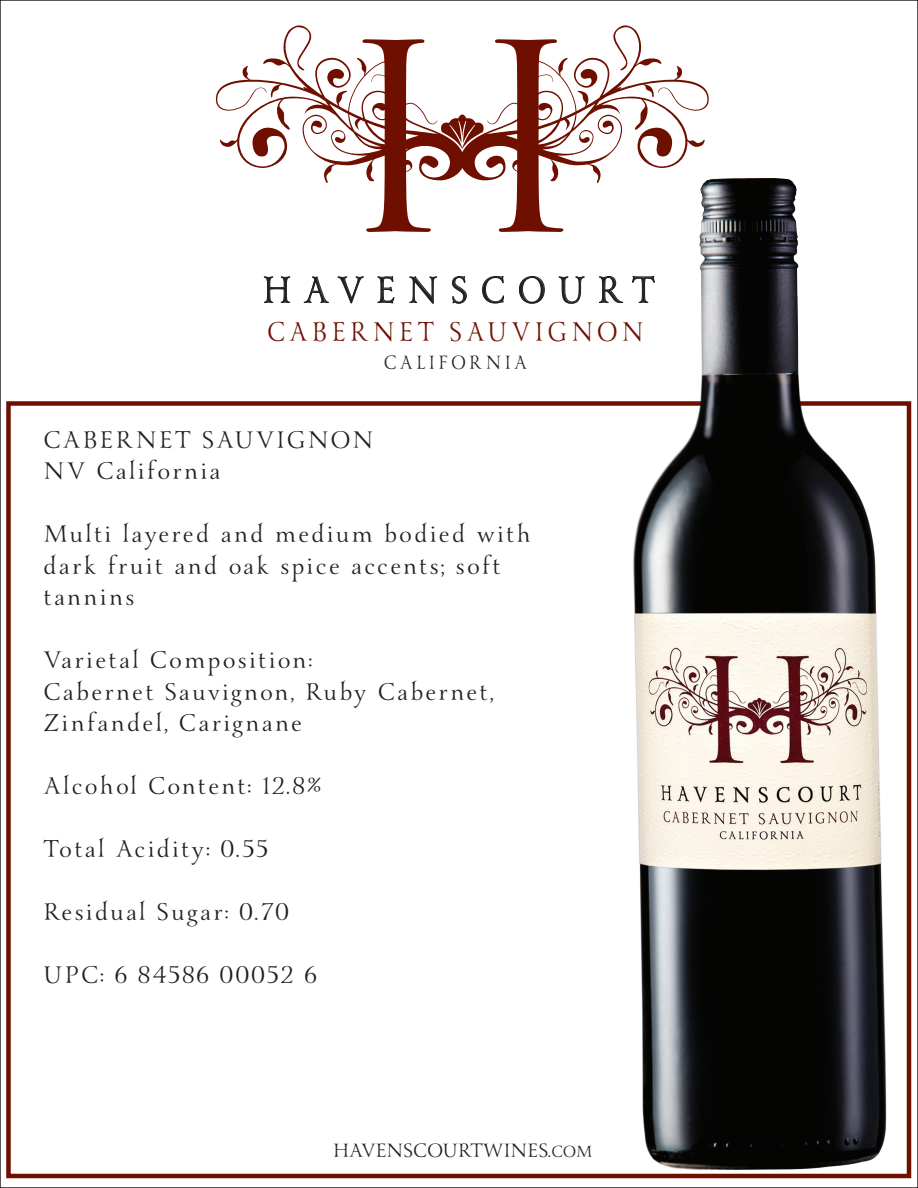
<style>
.page{position:relative;width:918px;height:1188px;background:#fff}
.page>*{position:absolute;margin:0;border:0;box-sizing:border-box;transform-origin:0 0}
.t1{font:34.2px "Yana R";letter-spacing:.4em;color:#231f20;scale:.93 1}
.t2{font:25.35px "Yana R";letter-spacing:.18em;color:#6f0f00;scale:.93 1}
.t3{font:22.5px/31.5px "Yana R";letter-spacing:.1em;color:#231f20}
.t4{font:18px "Yana R";color:#231f20}
.t5{font:18px "Yana R";letter-spacing:.2em;color:#231f20;scale:.93 1}
.s1{font-size:15px}
</style>
<div class="page">
<div style="left:6px;top:401px;width:905px;height:777px;border:4px solid #6f0f00"></div>
<svg style="left:215px;top:25px;width:494px;height:158px"></svg>
<svg style="left:363px;top:39px;width:200px;height:193px"></svg>
<svg style="left:264px;top:276px;width:26px;height:27px"></svg>
<svg style="left:304px;top:276px;width:25px;height:27px"></svg>
<svg style="left:337px;top:276px;width:27px;height:28px"></svg>
<svg style="left:377px;top:276px;width:18px;height:27px"></svg>
<svg style="left:409px;top:276px;width:28px;height:28px"></svg>
<svg style="left:452px;top:276px;width:15px;height:28px"></svg>
<svg style="left:482px;top:276px;width:22px;height:28px"></svg>
<svg style="left:519px;top:276px;width:26px;height:28px"></svg>
<svg style="left:559px;top:276px;width:26px;height:28px"></svg>
<svg style="left:599px;top:276px;width:24px;height:27px"></svg>
<img style="left:632px;top:178px;width:255px;height:992px">
<h1 class="t1" style="left:263px;top:268px;width:423px">HAVENSCOURT</h1>
<p class="t2" style="left:267px;top:316px;width:407px">CABERNET SAUVIGNON</p>
<p class="t5" style="left:384px;top:351px;width:156px">CALIFORNIA</p>
<p class="t3" style="left:44px;top:425px;width:332px">CABERNET SAUVIGNON<br>NV California</p>
<p class="t3" style="left:44px;top:519px;width:489px">Multi layered and medium bodied with dark fruit and oak spice accents; soft tannins</p>
<p class="t3" style="left:44px;top:645px;width:451px">Varietal Composition:<br>Cabernet Sauvignon, Ruby Cabernet,<br>Zinfandel, Carignane</p>
<p class="t3" style="left:44px;top:771px;width:279px">Alcohol Content: 12.8%</p>
<p class="t3" style="left:44px;top:834px;width:226px">Total Acidity: 0.55</p>
<p class="t3" style="left:44px;top:897px;width:247px">Residual Sugar: 0.70</p>
<p class="t3" style="left:44px;top:960px;width:275px">UPC: 6 84586 00052 6</p>
<p class="t4" style="left:333px;top:1138px;width:261px">HAVENSCOURTWINES.<span class="s1">COM</span></p>
</div>
